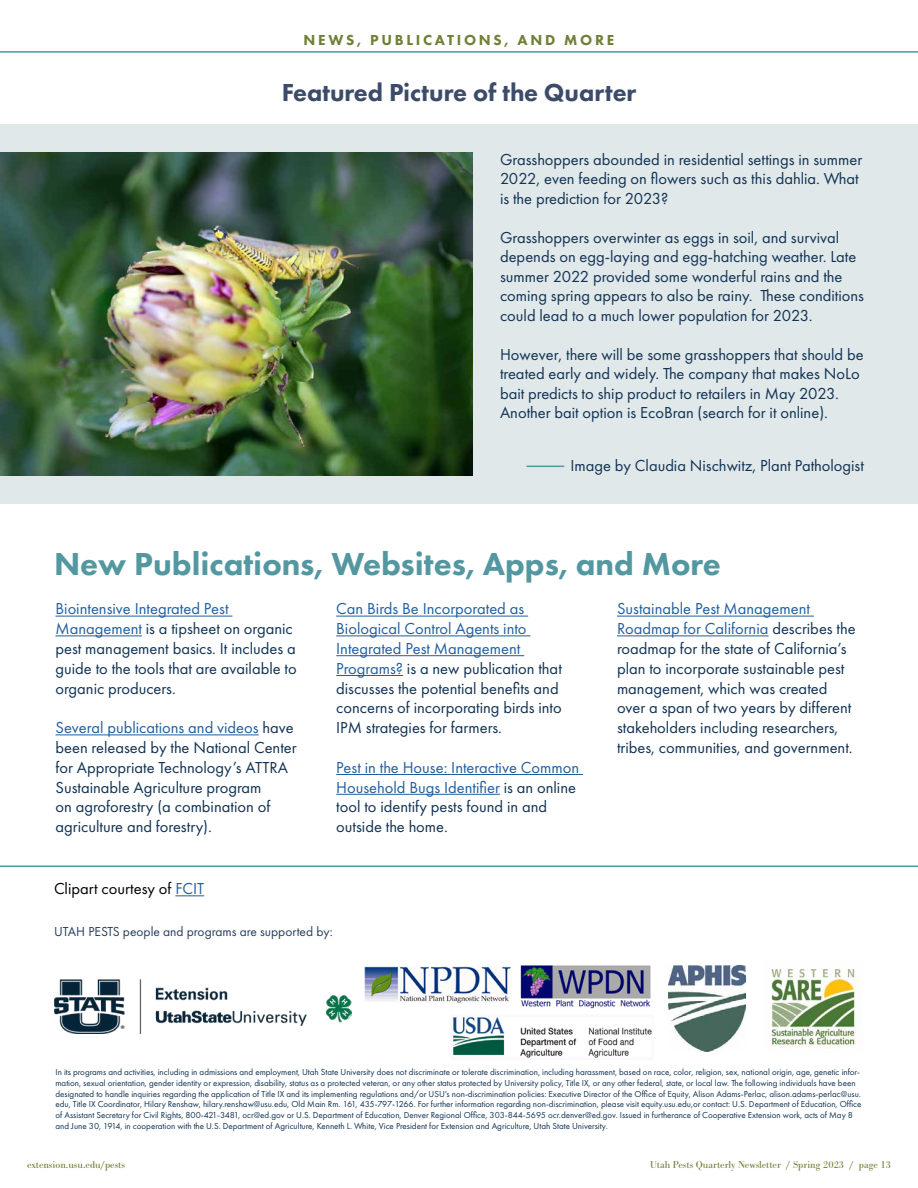
<style>
.page{position:relative;width:918px;height:1188px;background:#fff}
.page>*{position:absolute;margin:0;border:0;box-sizing:border-box;transform-origin:0 0}
.t1{font:800 33px "Futura PT";color:#5398a1}
.t2{font:800 25.5px "Futura PT";color:#3b4b69}
.t3{font:16.5px/19.8px "Futura PT";color:#103253}
.t4{font:16.5px/19.8px "Futura PT";color:#215e9e}
.t5{font:16.5px "Futura PT";color:#000}
.t6{font:800 15px "Futura PT";letter-spacing:.18em;color:#6f7f35}
.t7{font:13.5px "Futura PT";color:#273e5e}
.t8{font:10.5px "Bodoni URW";color:#6f7f35}
.t9{font:9px/10.8px "Futura PT";color:#103253}
.s1{color:#215e9e}
.s2{color:#103253}
</style>
<div class="page">
<div style="left:0;top:124px;width:918px;height:380px;background:#e1e8ea"></div>
<hr style="left:0;top:51px;width:918px;height:2px;background:#5398a1">
<img style="left:364px;top:966px;width:147px;height:37px">
<img style="left:452px;top:1017px;width:200px;height:41px">
<hr style="left:0;top:866px;width:918px;height:1px;background:#5398a1">
<img style="left:669px;top:965px;width:76px;height:86px">
<img style="left:520px;top:965px;width:131px;height:43px">
<svg style="left:175px;top:895px;width:29px;height:1px"></svg>
<hr style="left:526px;top:466px;width:38px;height:1px;background:#5398a1">
<img style="left:54px;top:980px;width:297px;height:54px">
<img style="left:771px;top:969px;width:90px;height:80px">
<hr style="left:56px;top:616px;width:176px;height:1px;background:#215e9e">
<hr style="left:56px;top:635px;width:86px;height:1px;background:#215e9e">
<hr style="left:56px;top:734px;width:203px;height:1px;background:#215e9e">
<hr style="left:336px;top:616px;width:192px;height:1px;background:#215e9e">
<hr style="left:336px;top:635px;width:194px;height:1px;background:#215e9e">
<hr style="left:336px;top:655px;width:188px;height:1px;background:#215e9e">
<hr style="left:336px;top:675px;width:67px;height:1px;background:#215e9e">
<hr style="left:336px;top:774px;width:247px;height:1px;background:#215e9e">
<hr style="left:336px;top:794px;width:164px;height:1px;background:#215e9e">
<hr style="left:617px;top:616px;width:197px;height:1px;background:#215e9e">
<hr style="left:617px;top:635px;width:152px;height:1px;background:#215e9e">
<img style="left:0;top:152px;width:472px;height:323px">
<p class="t6" style="left:304px;top:31px;width:312px">NEWS, PUBLICATIONS, AND MORE</p>
<h2 class="t2" style="left:282px;top:77px;width:356px">Featured Picture of the Quarter</h2>
<p class="t3" style="left:500px;top:150px;width:364px">Grasshoppers abounded in residential settings in summer<br>2022, even feeding on flowers such as this dahlia. What is the prediction for 2023?</p>
<p class="t3" style="left:500px;top:228px;width:366px">Grasshoppers overwinter as eggs in soil, and survival depends on egg-laying and egg-hatching weather. Late summer 2022 provided some wonderful rains and the coming spring appears to also be rainy. These conditions could lead to a much lower population for 2023.</p>
<p class="t3" style="left:500px;top:345px;width:365px">However, there will be some grasshoppers that should be treated early and widely. The company that makes NoLo bait predicts to ship product to retailers in May 2023.<br>Another bait option is EcoBran (search for it online).</p>
<p class="t3" style="left:570px;top:455px;width:295px">Image by Claudia Nischwitz, Plant Pathologist</p>
<h1 class="t1" style="left:54px;top:544px;width:668px">New Publications, Websites, Apps, and More</h1>
<p class="t3" style="left:56px;top:599px;width:243px"><span class="s1">Biointensive Integrated Pest<br>Management</span> is a tipsheet on organic pest management basics. It includes a guide to the tools that are available to organic producers.</p>
<p class="t3" style="left:56px;top:718px;width:243px"><span class="s1">Several publications and videos</span> have been released by the National Center for Appropriate Technology’s ATTRA Sustainable Agriculture program<br>on agroforestry (a combination of agriculture and forestry).</p>
<p class="t5" style="left:54px;top:879px;width:152px">Clipart courtesy of <span class="s1">FCIT</span></p>
<p class="t3" style="left:336px;top:599px;width:227px"><span class="s1">Can Birds Be Incorporated as<br>Biological Control Agents into<br>Integrated Pest Management<br>Programs?</span> is a new publication that discusses the potential benefits and concerns of incorporating birds into<br>IPM strategies for farmers.</p>
<p class="t4" style="left:336px;top:757px;width:244px">Pest in the House: Interactive Common<br>Household Bugs Identifier <span class="s2">is an online tool to identify pests found in and outside the home.</span></p>
<p class="t7" style="left:54px;top:924px;width:280px">UTAH PESTS people and programs are supported by:</p>
<p class="t3" style="left:617px;top:599px;width:240px"><span class="s1">Sustainable Pest Management Roadmap for California</span> describes the roadmap for the state of California’s plan to incorporate sustainable pest management, which was created over a span of two years by different stakeholders including researchers, tribes, communities, and government.</p>
<p class="t9" style="left:56px;top:1067px;width:808px">In its programs and activities, including in admissions and employment, Utah State University does not discriminate or tolerate discrimination, including harassment, based on race, color, religion, sex, national origin, age, genetic infor&shy;mation, sexual orientation, gender identity or expression, disability, status as a protected veteran, or any other status protected by University policy, Title IX, or any other federal, state, or local law. The following individuals have been designated to handle inquiries regarding the application of Title IX and its implementing regulations and/or USU’s non-discrimination policies: Executive Director of the Office of Equity, Alison Adams-Perlac, alison.adams-perlac@usu. edu, Title IX Coordinator, Hilary Renshaw, hilary.renshaw@usu.edu, Old Main Rm. 161, 435-797-1266. For further information regarding non-discrimination, please visit equity.usu.edu,or contact: U.S. Department of Education, Office of Assistant Secretary for Civil Rights, 800-421-3481, ocr@ed.gov or U.S. Department of Education, Denver Regional Office, 303-844-5695 ocr.denver@ed.gov. Issued in furtherance of Cooperative Extension work, acts of May 8 and June 30, 1914, in cooperation with the U.S. Department of Agriculture, Kenneth L. White, Vice President for Extension and Agriculture, Utah State University.</p>
<p class="t8" style="left:27px;top:1159px;width:100px">extension.usu.edu/pests</p>
<p class="t8" style="left:650px;top:1159px;width:242px">Utah Pests Quarterly Newsletter / Spring 2023 / page 13</p>
</div>
